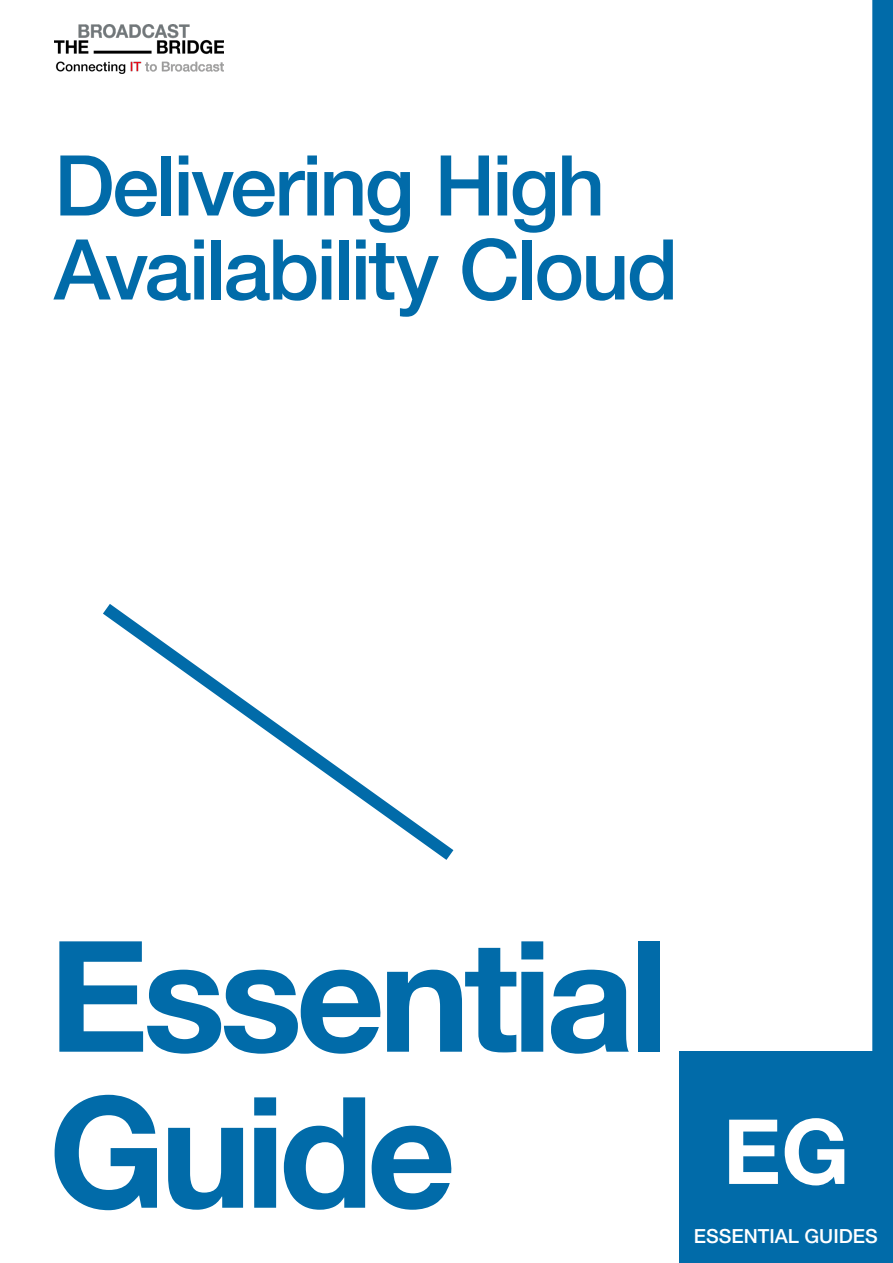
<style>
.page{position:relative;width:893px;height:1263px;background:#fff}
.page>*{position:absolute;margin:0;border:0;box-sizing:border-box;transform-origin:0 0}
.t1{font:700 154.5px/156px "Helvetica Neue";letter-spacing:-.04em;color:#016ba9}
.t2{font:700 90px "Helvetica Neue LTW1 G";color:#fff}
.t3{font:500 84px/84px "Helvetica Neue";letter-spacing:-.035em;color:#016ba9}
.t4{font:500 19.5px "Helvetica Neue LTW1 G";color:#fff}
</style>
<div class="page">
<div style="left:872px;top:0;width:21px;height:1051px;background:#016ba9"></div>
<div style="left:679px;top:1051px;width:214px;height:212px;background:#016ba9"></div>
<svg style="left:103px;top:604px;width:351px;height:256px"></svg>
<img style="left:54px;top:25px;width:169px;height:48px">
<p class="t3" style="left:54px;top:137px;width:626px">Delivering High<br>Availability Cloud</p>
<p class="t1" style="left:49px;top:923px;width:621px">Essential<br>Guide</p>
<p class="t2" style="left:723px;top:1096px;width:128px">EG</p>
<p class="t4" style="left:694px;top:1224px;width:185px">ESSENTIAL GUIDES</p>
</div>
